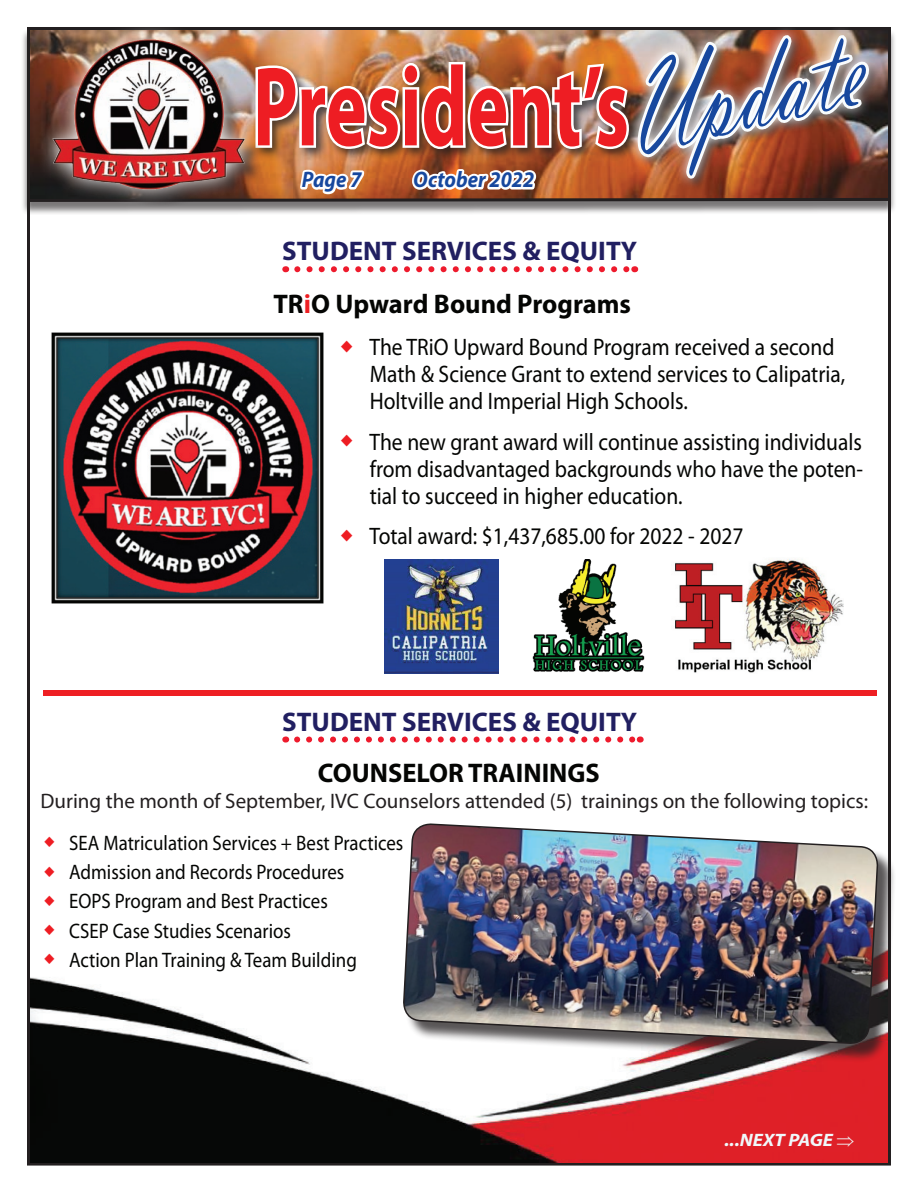
<style>
.page{position:relative;width:918px;height:1188px;background:#fff}
.page>*{position:absolute;margin:0;border:0;box-sizing:border-box;transform-origin:0 0}
.t1{font:136.65px "Vladimir Script";color:#17489e;scale:.75 1}
.t2{font:700 114px "Myriad Pro";color:#ee1d23;scale:.68 1}
.t3{font:700 27px/52.5px "Myriad Pro";color:#211f61;text-align:center}
.t4{font:700 27px "Myriad Pro";color:#040503}
.t5{font:23.85px/27px "Myriad Pro";color:#040503;scale:.9 1}
.t6{font:italic 700 22.5px "Myriad Pro";color:#17489e;scale:.92 1}
.t7{font:21px/29.2px "Myriad Pro";color:#040503;scale:.9 1}
.t8{font:21px "Myriad Pro";color:#231f20}
.t9{font:italic 700 18px "Myriad Pro";color:#f0f9fb;scale:1.09 1}
.s1{color:#040503}
.s2{color:#ee1f23}
</style>
<div class="page">
<div style="left:21px;top:28px;width:876px;height:187px;background:#231f20;opacity:.6"></div>
<svg style="left:25px;top:27px;width:867px;height:176px;background:#574c49"></svg>
<img style="left:30px;top:977px;width:857px;height:186px">
<svg style="left:603px;top:27px;width:294px;height:174px;background:#6f6664"></svg>
<img style="left:258px;top:27px;width:622px;height:171px">
<div style="left:55px;top:42px;width:207px;height:166px;background:#231f20;opacity:.75"></div>
<img style="left:33px;top:27px;width:225px;height:180px">
<img style="left:53px;top:40px;width:91px;height:109px">
<svg style="left:297px;top:266px;width:331px;height:6px"></svg>
<img style="left:51px;top:333px;width:273px;height:271px">
<img style="left:385px;top:559px;width:114px;height:114px">
<img style="left:532px;top:559px;width:113px;height:113px">
<img style="left:675px;top:559px;width:168px;height:114px">
<svg style="left:297px;top:737px;width:337px;height:6px"></svg>
<div style="left:44px;top:690px;width:833px;height:5px;background:#ee1f23"></div>
<div style="left:405px;top:826px;width:491px;height:236px;background:#231f20;opacity:.75"></div>
<img style="left:402px;top:823px;width:477px;height:236px">
<h1 class="t1" style="left:603px;top:37px;width:328px;rotate:-13deg">Update</h1>
<h2 class="t2" style="left:253px;top:33px;width:555px">President’s</h2>
<p class="t6" style="left:302px;top:165px;width:66px">Page 7</p>
<p class="t6" style="left:413px;top:165px;width:133px">October 2022</p>
<p class="t3" style="left:273px;top:224px;width:365px">STUDENT SERVICES &amp; EQUITY<br><span class="s1">TR</span><span class="s2">i</span><span class="s1">O Upward Bound Programs</span></p>
<p class="t5" style="left:370px;top:333px;width:530px">The TRiO Upward Bound Program received a second<br>Math &amp; Science Grant to extend services to Calipatria,<br>Holtville and Imperial High Schools.</p>
<p class="t5" style="left:370px;top:428px;width:550px;text-align:justify">The new grant award will continue assisting individuals from disadvantaged backgrounds who have the poten&shy;tial to succeed in higher education.</p>
<p class="t5" style="left:370px;top:522px;width:417px">Total award: $1,437,685.00 for 2022 - 2027</p>
<p class="t3" style="left:282px;top:694px;width:357px">STUDENT SERVICES &amp; EQUITY</p>
<p class="t4" style="left:318px;top:755px;width:283px">COUNSELOR TRAININGS</p>
<p class="t8" style="left:40px;top:788px;width:829px">During the month of September, IVC Counselors attended (5) trainings on the following topics:</p>
<p class="t7" style="left:69px;top:828px;width:373px">SEA Matriculation Services + Best Practices Admission and Records Procedures<br>EOPS Program and Best Practices<br>CSEP Case Studies Scenarios<br>Action Plan Training &amp; Team Building</p>
<p class="t9" style="left:724px;top:1128px;width:121px">...NEXT PAGE ⇒</p>
</div>
